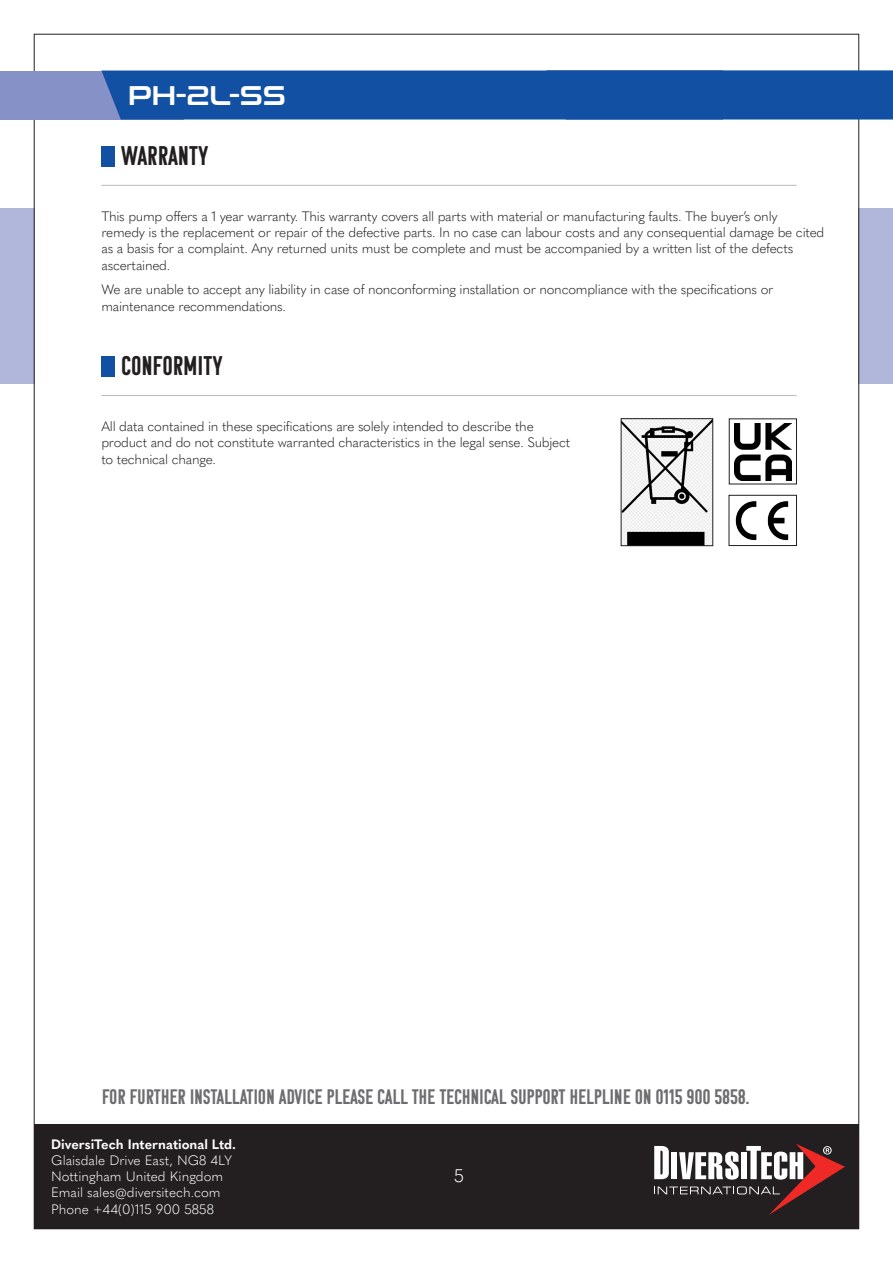
<style>
.page{position:relative;width:893px;height:1263px;background:#fff}
.page>*{position:absolute;margin:0;border:0;box-sizing:border-box;transform-origin:0 0}
.t1{font:27px "Komu B";letter-spacing:.02em;color:#231f20}
.t2{font:26.85px "Conthrax Sb";color:#fff}
.t3{font:21px "Komu B";letter-spacing:.02em;color:#6c6d70}
.t4{font:300 18px "Quasimoda";color:#fff}
.t5{font:300 13.5px/16.2px "Quasimoda";letter-spacing:-.02em;color:#231f20}
.t6{font:300 13.5px/16.2px "Quasimoda";color:#fff}
.t7{font:700 13.5px "Quasimoda";color:#fff}
</style>
<div class="page">
<div style="left:0;top:208px;width:34px;height:176px;background:#b0b7db"></div>
<div style="left:859px;top:208px;width:34px;height:176px;background:#b0b7db"></div>
<div style="left:0;top:71px;width:183px;height:48px;background:#8691c8"></div>
<div style="left:101px;top:70px;width:792px;height:50px;background:#1150a3"></div>
<div style="left:34px;top:1124px;width:825px;height:105px;background:#231f20"></div>
<svg style="left:654px;top:1144px;width:191px;height:71px"></svg>
<img style="left:735px;top:501px;width:54px;height:40px">
<div style="left:729px;top:495px;width:68px;height:51px;border:1px solid #231f20"></div>
<svg style="left:734px;top:423px;width:58px;height:58px"></svg>
<img style="left:735px;top:424px;width:56px;height:56px">
<div style="left:729px;top:419px;width:68px;height:65px;border:1px solid #231f20"></div>
<img style="left:623px;top:420px;width:88px;height:124px">
<div style="left:621px;top:418px;width:92px;height:128px;border:1px solid #231f20"></div>
<hr style="left:101px;top:185px;width:696px;height:1px;background:#b6bcbe">
<hr style="left:101px;top:395px;width:696px;height:1px;background:#b6bcbe">
<div style="left:101px;top:146px;width:14px;height:20px;background:#1150a3"></div>
<div style="left:101px;top:356px;width:14px;height:20px;background:#1150a3"></div>
<h2 class="t2" style="left:128px;top:75px;width:159px">PH-2L-SS</h2>
<h1 class="t1" style="left:122px;top:141px;width:88px">WARRANTY</h1>
<p class="t5" style="left:101px;top:207px;width:724px">This pump offers a 1 year warranty. This warranty covers all parts with material or manufacturing faults. The buyer’s only remedy is the replacement or repair of the defective parts. In no case can labour costs and any consequential damage be cited as a basis for a complaint. Any returned units must be complete and must be accompanied by a written list of the defects ascertained.</p>
<p class="t5" style="left:101px;top:281px;width:673px">We are unable to accept any liability in case of nonconforming installation or noncompliance with the specifications or maintenance recommendations.</p>
<h1 class="t1" style="left:122px;top:351px;width:102px">CONFORMITY</h1>
<p class="t5" style="left:101px;top:417px;width:470px">All data contained in these specifications are solely intended to describe the product and do not constitute warranted characteristics in the legal sense. Subject to technical change.</p>
<h3 class="t3" style="left:102px;top:1085px;width:648px">FOR FURTHER INSTALLATION ADVICE PLEASE CALL THE TECHNICAL SUPPORT HELPLINE ON 0115 900 5858.</h3>
<p class="t7" style="left:51px;top:1133px;width:187px">DiversiTech International Ltd.</p>
<p class="t6" style="left:51px;top:1151px;width:183px">Glaisdale Drive East, NG8 4LY<br>Nottingham United Kingdom<br>Email sales@diversitech.com<br>Phone +44(0)115 900 5858</p>
<h3 class="t4" style="left:454px;top:1162px;width:11px">5</h3>
</div>
